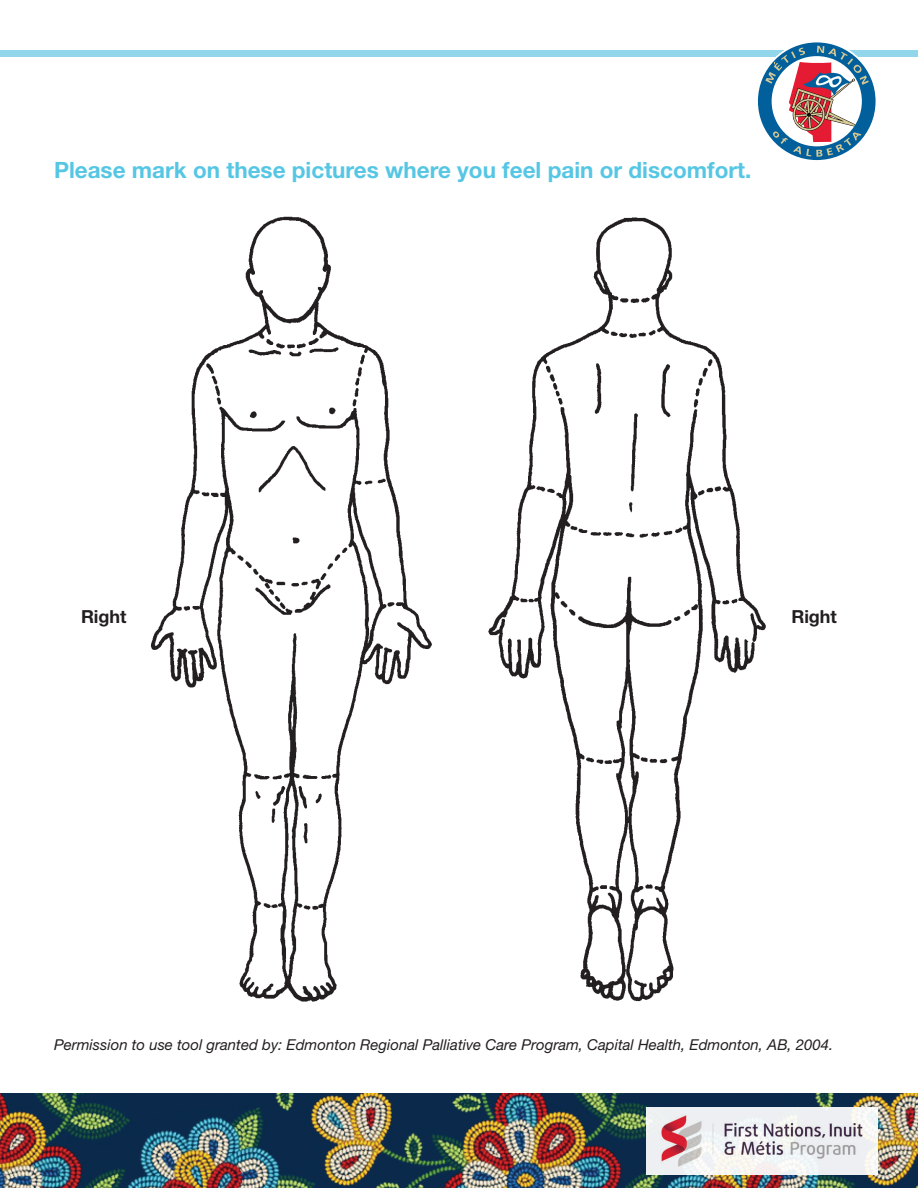
<style>
.page{position:relative;width:918px;height:1188px;background:#fff}
.page>*{position:absolute;margin:0;border:0;box-sizing:border-box;transform-origin:0 0}
.Subtitle{font:700 22.5px "Helvetica Neue LT Std";color:#55c6e4}
.Body_12_15{font:700 18px "Helvetica Neue LT Std";color:#231f20}
.Body_12_15-2{font:italic 15px "Helvetica Neue LT Std";color:#231f20}
</style>
<div class="page">
<div style="left:0;top:51px;width:918px;height:6px;background:#92d6ec"></div>
<img style="left:0;top:1094px;width:918px;height:94px">
<img style="left:646px;top:1107px;width:232px;height:67px">
<svg style="left:758px;top:42px;width:118px;height:118px"></svg>
<img style="left:488px;top:217px;width:278px;height:785px">
<img style="left:151px;top:216px;width:281px;height:786px">
<p class="Subtitle" style="left:54px;top:156px;width:699px">Please mark on these pictures where you feel pain or discomfort.</p>
<p class="Body_12_15" style="left:81px;top:605px;width:47px">Right</p>
<p class="Body_12_15" style="left:791px;top:605px;width:47px">Right</p>
<p class="Body_12_15-2" style="left:54px;top:1036px;width:781px">Permission to use tool granted by: Edmonton Regional Palliative Care Program, Capital Health, Edmonton, AB, 2004.</p>
</div>
